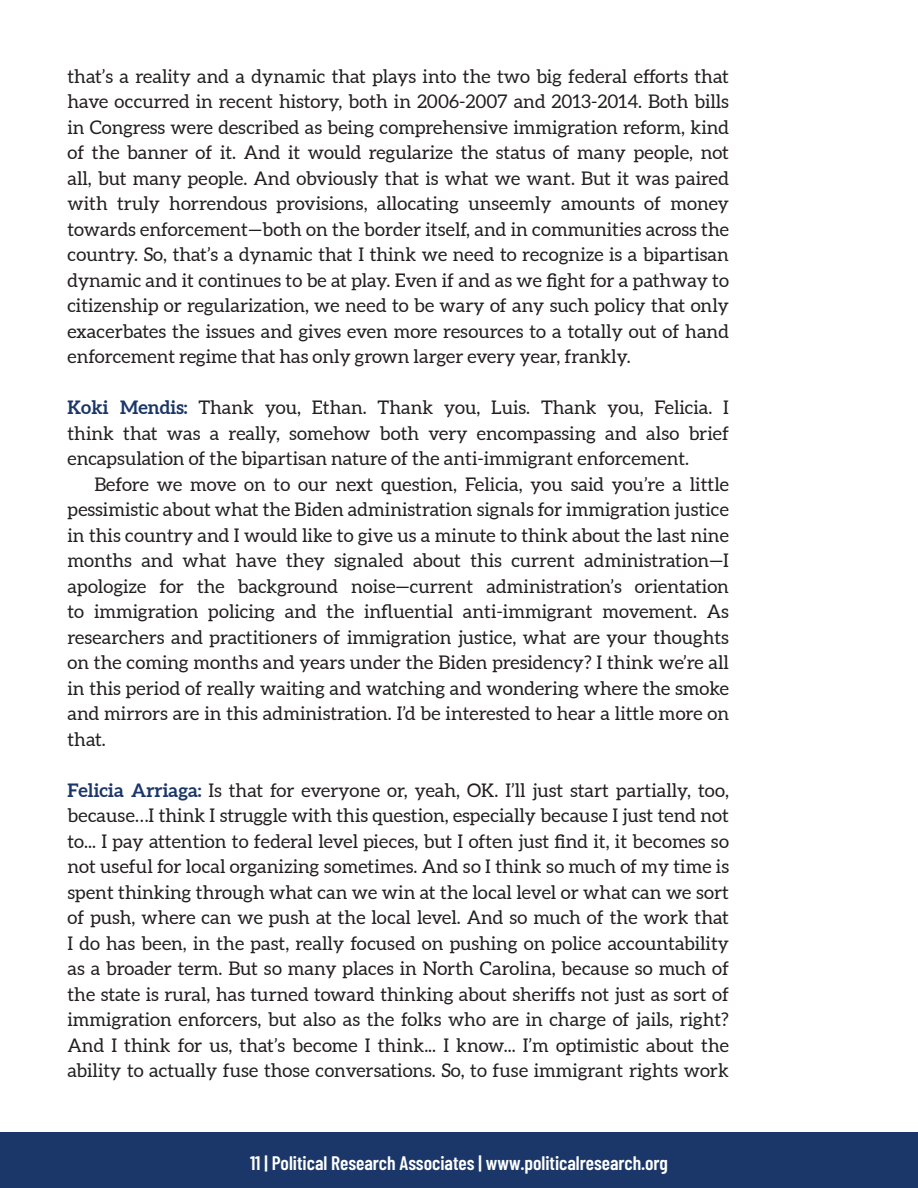
<style>
.page{position:relative;width:918px;height:1188px;background:#fff}
.page>*{position:absolute;margin:0;border:0;box-sizing:border-box;transform-origin:0 0}
.t1{font:600 19.5px "Barlow Condensed";color:#fff}
.FP{font:18.75px/25.5px "Aleo";color:#231f20;text-align:justify}
.Body{font:18.75px/25.5px "Aleo";color:#231f20;text-align:justify}
.s1{font-weight:700;color:#1b3769}
</style>
<div class="page">
<div style="left:0;top:1133px;width:918px;height:55px;background:#1b3769"></div>
<p class="FP" style="left:68px;top:64px;width:663px">that’s a reality and a dynamic that plays into the two big federal efforts that have occurred in recent history, both in 2006-2007 and 2013-2014. Both bills in Congress were described as being comprehensive immigration reform, kind of the banner of it. And it would regularize the status of many people, not all, but many people. And obviously that is what we want. But it was paired with truly horrendous provisions, allocating unseemly amounts of money towards enforcement—both on the border itself, and in communities across the country. So, that’s a dynamic that I think we need to recognize is a bipartisan dynamic and it continues to be at play. Even if and as we fight for a pathway to citizenship or regularization, we need to be wary of any such policy that only exacerbates the issues and gives even more resources to a totally out of hand enforcement regime that has only grown larger every year, frankly.</p>
<p class="FP" style="left:68px;top:396px;width:663px"><span class="s1">Koki Mendis:</span> Thank you, Ethan. Thank you, Luis. Thank you, Felicia. I think that was a really, somehow both very encompassing and also brief encapsulation of the bipartisan nature of the anti-immigrant enforcement.</p>
<p class="Body" style="left:68px;top:472px;width:663px;text-indent:27px">Before we move on to our next question, Felicia, you said you’re a little pessimistic about what the Biden administration signals for immigration justice in this country and I would like to give us a minute to think about the last nine months and what have they signaled about this current administration—I apologize for the background noise—current administration’s orientation to immigration policing and the influential anti-immigrant movement. As researchers and practitioners of immigration justice, what are your thoughts on the coming months and years under the Biden presidency? I think we’re all in this period of really waiting and watching and wondering where the smoke and mirrors are in this administration. I’d be interested to hear a little more on that.</p>
<p class="FP" style="left:68px;top:778px;width:663px"><span class="s1">Felicia Arriaga:</span> Is that for everyone or, yeah, OK. I’ll just start partially, too, because…I think I struggle with this question, especially because I just tend not to... I pay attention to federal level pieces, but I often just find it, it becomes so not useful for local organizing sometimes. And so I think so much of my time is spent thinking through what can we win at the local level or what can we sort of push, where can we push at the local level. And so much of the work that I do has been, in the past, really focused on pushing on police accountability as a broader term. But so many places in North Carolina, because so much of the state is rural, has turned toward thinking about sheriffs not just as sort of immigration enforcers, but also as the folks who are in charge of jails, right?<br>And I think for us, that’s become I think... I know... I’m optimistic about the ability to actually fuse those conversations. So, to fuse immigrant rights work</p>
<p class="t1" style="left:250px;top:1149px;width:419px">11 | Political Research Associates | www.politicalresearch.org</p>
</div>
